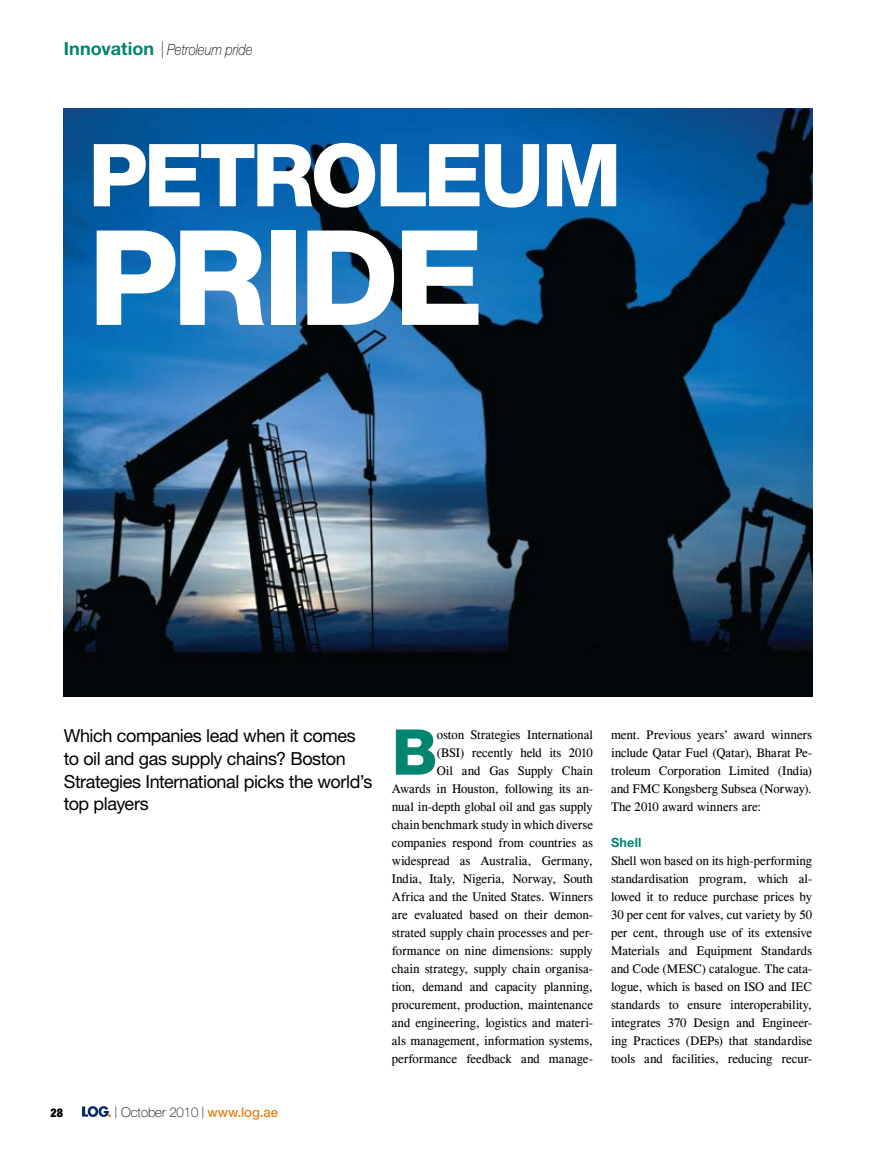
<style>
.page{position:relative;width:876px;height:1149px;background:#fff}
.page>*{position:absolute;margin:0;border:0;box-sizing:border-box;transform-origin:0 0}
.t1{font:800 132px "Helvetica Neue LT Std";color:#fff}
.t2{font:800 87px "Helvetica Neue LT Std";letter-spacing:-.04em;color:#fff}
.t3{font:800 63.15px "Helvetica Neue LT Std";color:#00856e}
.t4{font:18px/22.5px "Helvetica Neue LT Std";letter-spacing:-.025em;color:#000}
.t5{font:italic 100 15.6px "Helvetica Neue LT Std";letter-spacing:-.005em;color:#000;scale:.85 1}
.t6{font:100 13.5px "Helvetica Neue LT Std";letter-spacing:-.005em;color:#000}
.t7{font:12.75px/18px "CG Times";color:#000;text-align:justify}
.t8{font:700 12.75px "Helvetica Neue LT Std";color:#00856e}
.t9{font:900 condensed 12px "Helvetica Neue LT Std";color:#000}
.s1{font-weight:700;font-style:normal;font-size:18px;color:#00856e}
.s2{font-stretch:condensed}
.s3{font-stretch:condensed;font-size:15.6px}
.s4{font-weight:500;color:#e0861a}
</style>
<div class="page">
<svg style="left:82px;top:1106px;width:29px;height:10px"></svg>
<img style="left:64px;top:108px;width:748px;height:588px">
<p class="t5" style="left:64px;top:41px;width:224px"><span class="s1">Innovation</span> <span class="s2">|</span> Petroleum pride</p>
<h2 class="t2" style="left:88px;top:123px;width:55px">PET</h2>
<h2 class="t2" style="left:252px;top:123px;width:360px">ROLEUM</h2>
<h1 class="t1" style="left:88px;top:199px;width:383px">PRIDE</h1>
<h3 class="t4" style="left:64px;top:724px;width:310px">Which companies lead when it comes to oil and gas supply chains? Boston<br>Strategies International picks the world’s top players</h3>
<p class="t9" style="left:51px;top:1104px;width:14px">28</p>
<p class="t6" style="left:115px;top:1103px;width:165px"><span class="s3">|</span> October 2010 <span class="s3">|</span> <span class="s4">www.log.ae</span></p>
<h3 class="t3" style="left:392px;top:714px;width:47px">B</h3>
<p class="t7" style="left:392px;top:725px;width:203px;text-align:right">oston Strategies International<br>(BSI) recently held its 2010<br>Oil and Gas Supply Chain<br>Awards in Houston, following its an&shy;nual in-depth global oil and gas supply chain benchmark study in which diverse companies respond from countries as widespread as Australia, Germany, India, Italy, Nigeria, Norway, South Africa and the United States. Winners are evaluated based on their demon&shy;strated supply chain processes and per&shy;formance on nine dimensions: supply chain strategy, supply chain organisa&shy;tion, demand and capacity planning, procurement, production, maintenance and engineering, logistics and materi&shy;als management, information systems, performance feedback and manage-</p>
<p class="t7" style="left:611px;top:725px;width:203px">ment. Previous years’ award winners include Qatar Fuel (Qatar), Bharat Pe&shy;troleum Corporation Limited (India) and FMC Kongsberg Subsea (Norway).<br>The 2010 award winners are:</p>
<p class="t8" style="left:611px;top:834px;width:32px">Shell</p>
<p class="t7" style="left:611px;top:851px;width:203px">Shell won based on its high-performing standardisation program, which al&shy;lowed it to reduce purchase prices by 30 per cent for valves, cut variety by 50 per cent, through use of its extensive Materials and Equipment Standards and Code (MESC) catalogue. The cata&shy;logue, which is based on ISO and IEC standards to ensure interoperability, integrates 370 Design and Engineer&shy;ing Practices (DEPs) that standardise tools and facilities, reducing recur-</p>
</div>
